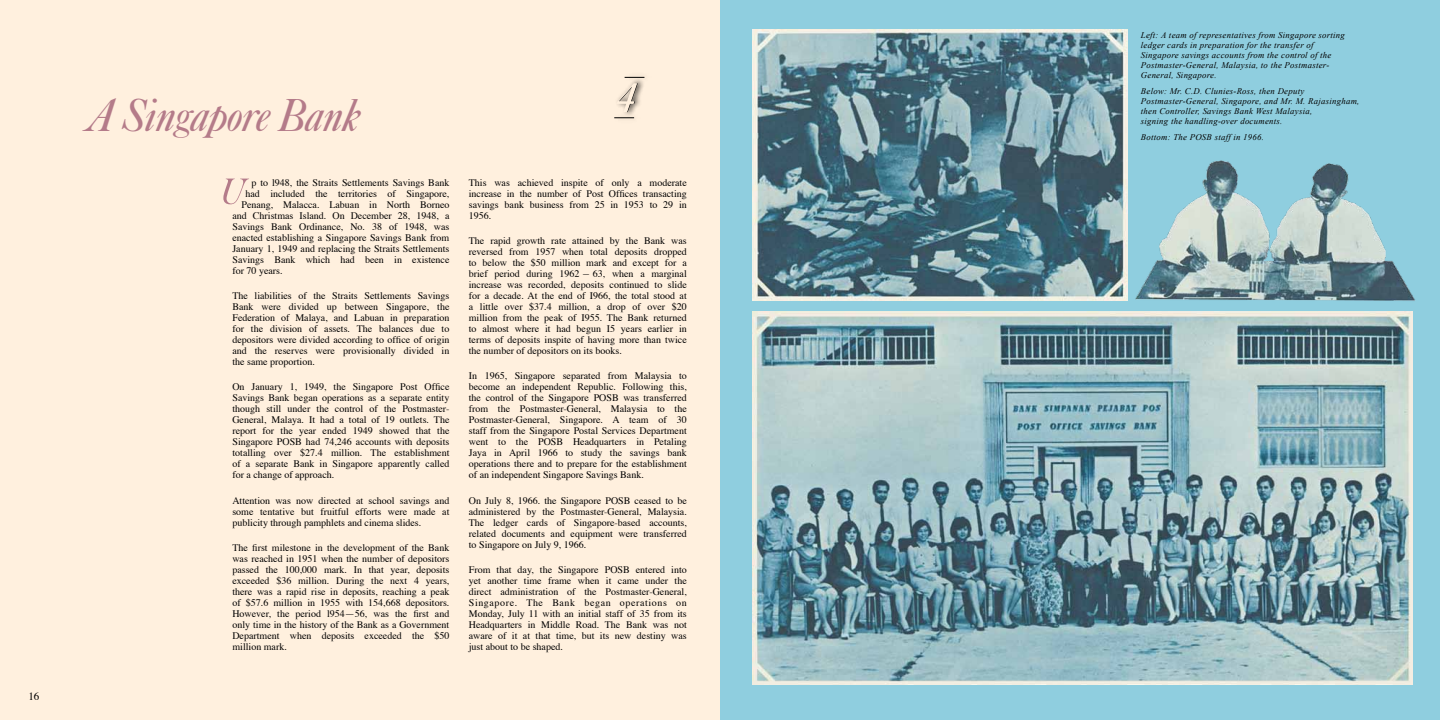
<style>
.page{position:relative;width:1440px;height:720px;background:#fff}
.page>*{position:absolute;margin:0;border:0;box-sizing:border-box;transform-origin:0 0}
.t1{font:48px "Caslon Italicwith Swashes Std";letter-spacing:-.015em;color:#b47b89}
.t2{font:11px "Times";color:#000}
.t3{font:10px/11px "Times";color:#000;text-align:justify}
.t4{font:italic 8.8px/10px "Times New Roman";letter-spacing:.03em;color:#000}
</style>
<div class="page">
<div style="left:720px;top:0;width:720px;height:720px;background:#8fcedf"></div>
<div style="left:0;top:0;width:720px;height:720px;background:#fff0de"></div>
<svg style="left:223px;top:179px;width:26px;height:25px"></svg>
<img style="left:753px;top:29px;width:375px;height:271px">
<img style="left:753px;top:311px;width:659px;height:373px">
<img style="left:1135px;top:160px;width:280px;height:141px">
<div style="left:613px;top:112px;width:28px;height:11px;background:#000;opacity:.75"></div>
<svg style="left:614px;top:118px;width:20px;height:1px"></svg>
<div style="left:623px;top:72px;width:28px;height:11px;background:#000;opacity:.75"></div>
<svg style="left:617px;top:77px;width:27px;height:35px"></svg>
<p class="t2" style="left:28px;top:689px;width:12px">16</p>
<h1 class="t1" style="left:85px;top:91px;width:276px">A Singapore Bank</h1>
<p class="t3" style="left:251px;top:178px;width:200px">p to l948, the Straits Settlements Savings Bank</p>
<p class="t3" style="left:245px;top:189px;width:206px">had included the territories of Singapore,</p>
<p class="t3" style="left:241px;top:200px;width:210px">Penang, Malacca. Labuan in North Borneo</p>
<p class="t3" style="left:232px;top:211px;width:219px">and Christmas Island. On December 28, 1948, a</p>
<p class="t3" style="left:232px;top:222px;width:219px">Savings Bank Ordinance, No. 38 of 1948, was</p>
<p class="t3" style="left:232px;top:233px;width:218px">enacted establishing a Singapore Savings Bank from</p>
<p class="t3" style="left:232px;top:244px;width:219px">January 1, 1949 and replacing the Straits Settlements</p>
<p class="t3" style="left:232px;top:255px;width:219px">Savings Bank which had been in existence</p>
<p class="t3" style="left:232px;top:266px;width:52px">for 70 years.</p>
<p class="t3" style="left:232px;top:291px;width:219px">The liabilities of the Straits Settlements Savings Bank were divided up between Singapore, the Federation of Malaya, and Labuan in preparation for the division of assets. The balances due to depositors were divided according to office of origin and the reserves were provisionally divided in the same proportion.</p>
<p class="t3" style="left:232px;top:382px;width:219px">On January 1, 1949, the Singapore Post Office Savings Bank began operations as a separate entity though still under the control of the Postmaster-General, Malaya. It had a total of 19 outlets. The report for the year ended 1949 showed that the Singapore POSB had 74,246 accounts with deposits totalling over $27.4 million. The establishment of a separate Bank in Singapore apparently called for a change of approach.</p>
<p class="t3" style="left:232px;top:495px;width:219px">Attention was now directed at school savings and some tentative but fruitful efforts were made at publicity through pamphlets and cinema slides.</p>
<p class="t3" style="left:232px;top:542px;width:219px">The first milestone in the development of the Bank was reached in 1951 when the number of depositors passed the 100,000 mark. In that year, deposits exceeded $36 million. During the next 4 years, there was a rapid rise in deposits, reaching a peak of $57.6 million in 1955 with 154,668 depositors.<br>However, the period l954—56, was the first and only time in the history of the Bank as a Government Department when deposits exceeded the $50 million mark.</p>
<p class="t3" style="left:469px;top:178px;width:219px">This was achieved inspite of only a moderate increase in the number of Post Offices transacting savings bank business from 25 in 1953 to 29 in 1956.</p>
<p class="t3" style="left:469px;top:236px;width:219px">The rapid growth rate attained by the Bank was reversed from 1957 when total deposits dropped to below the $50 million mark and except for a brief period during 1962 – 63, when a marginal increase was recorded, deposits continued to slide for a decade. At the end of I966, the total stood at a little over $37.4 million, a drop of over $20 million from the peak of I955. The Bank returned to almost where it had begun I5 years earlier in terms of deposits inspite of having more than twice the number of depositors on its books.</p>
<p class="t3" style="left:469px;top:371px;width:220px">In 1965, Singapore separated from Malaysia to become an independent Republic. Following this, the control of the Singapore POSB was transferred from the Postmaster-General, Malaysia to the Postmaster-General, Singapore. A team of 30 staff from the Singapore Postal Services Department went to the POSB Headquarters in Petaling Jaya in April 1966 to study the savings bank operations there and to prepare for the establishment of an independent Singapore Savings Bank.</p>
<p class="t3" style="left:469px;top:495px;width:220px">On July 8, 1966. the Singapore POSB ceased to be administered by the Postmaster-General, Malaysia.<br>The ledger cards of Singapore-based accounts, related documents and equipment were transferred to Singapore on July 9, 1966.</p>
<p class="t3" style="left:469px;top:564px;width:219px">From that day, the Singapore POSB entered into yet another time frame when it came under the direct administration of the Postmaster-General, Singapore. The Bank began operations on Monday, July 11 with an initial staff of 35 from its Headquarters in Middle Road. The Bank was not aware of it at that time, but its new destiny was just about to be shaped.</p>
<p class="t4" style="left:1141px;top:30px;width:206px">Left: A team of representatives from Singapore sorting ledger cards in preparation for the transfer of Singapore savings accounts from the control of the Postmaster-General, Malaysia, to the Postmaster-General, Singapore.</p>
<p class="t4" style="left:1141px;top:86px;width:220px">Below: Mr. C.D. Clunies-Ross, then Deputy Postmaster-General, Singapore, and Mr. M. Rajasingham, then Controller, Savings Bank West Malaysia,<br>signing the handling-over documents.</p>
<p class="t4" style="left:1141px;top:132px;width:125px">Bottom: The POSB staff in 1966.</p>
</div>
